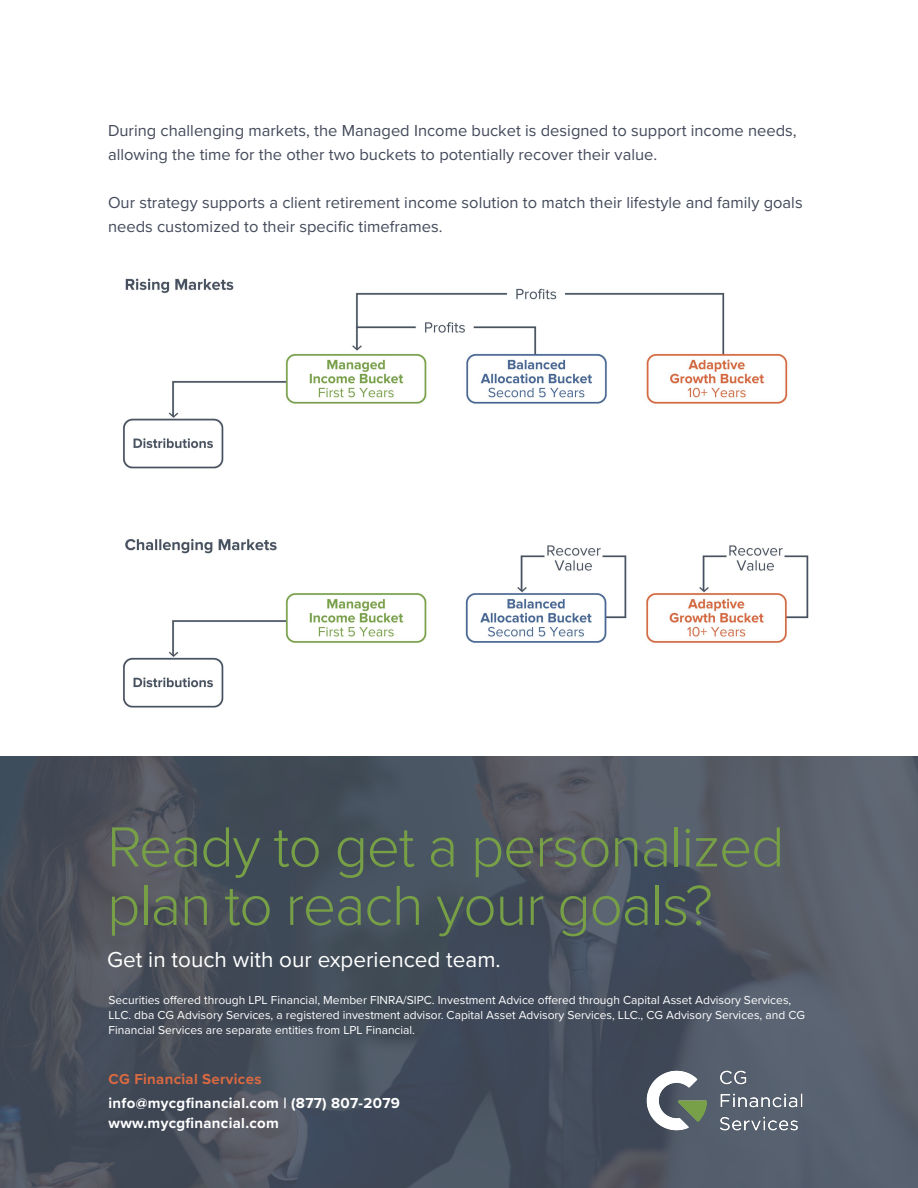
<style>
.page{position:relative;width:918px;height:1188px;background:#fff}
.page>*{position:absolute;margin:0;border:0;box-sizing:border-box;transform-origin:0 0}
.t1{font:300 58.5px/58.5px "Proxima Nova";letter-spacing:-.02em;color:#77a046}
.t2{font:22.5px "Proxima Nova";color:#fff}
.t3{font:16.5px/24px "Proxima Nova";color:#444a5a}
.t4{font:700 15px/19.5px "Proxima Nova";letter-spacing:.02em;color:#fff}
.t5{font:700 15px "Proxima Nova";letter-spacing:.02em;color:#d96941}
.t6{font:12px/15px "Proxima Nova";color:#fff}
</style>
<div class="page">
<img style="left:0;top:756px;width:918px;height:432px">
<img style="left:635px;top:1058px;width:179px;height:85px">
<svg style="left:677px;top:1101px;width:30px;height:21px"></svg>
<img style="left:123px;top:278px;width:686px;height:430px">
<h3 class="t3" style="left:108px;top:118px;width:690px">During challenging markets, the Managed Income bucket is designed to support income needs, allowing the time for the other two buckets to potentially recover their value.</h3>
<h3 class="t3" style="left:108px;top:190px;width:696px">Our strategy supports a client retirement income solution to match their lifestyle and family goals needs customized to their specific timeframes.</h3>
<h1 class="t1" style="left:107px;top:814px;width:679px">Ready to get a personalized plan to reach your goals?</h1>
<h2 class="t2" style="left:107px;top:943px;width:395px">Get in touch with our experienced team.</h2>
<p class="t6" style="left:109px;top:992px;width:698px">Securities offered through LPL Financial, Member FINRA/SIPC. Investment Advice offered through Capital Asset Advisory Services,<br>LLC. dba CG Advisory Services, a registered investment advisor. Capital Asset Advisory Services, LLC., CG Advisory Services, and CG<br>Financial Services are separate entities from LPL Financial.</p>
<p class="t5" style="left:109px;top:1068px;width:155px">CG Financial Services</p>
<p class="t4" style="left:109px;top:1093px;width:293px">info@mycgfinancial.com | (877) 807-2079 www.mycgfinancial.com</p>
</div>
